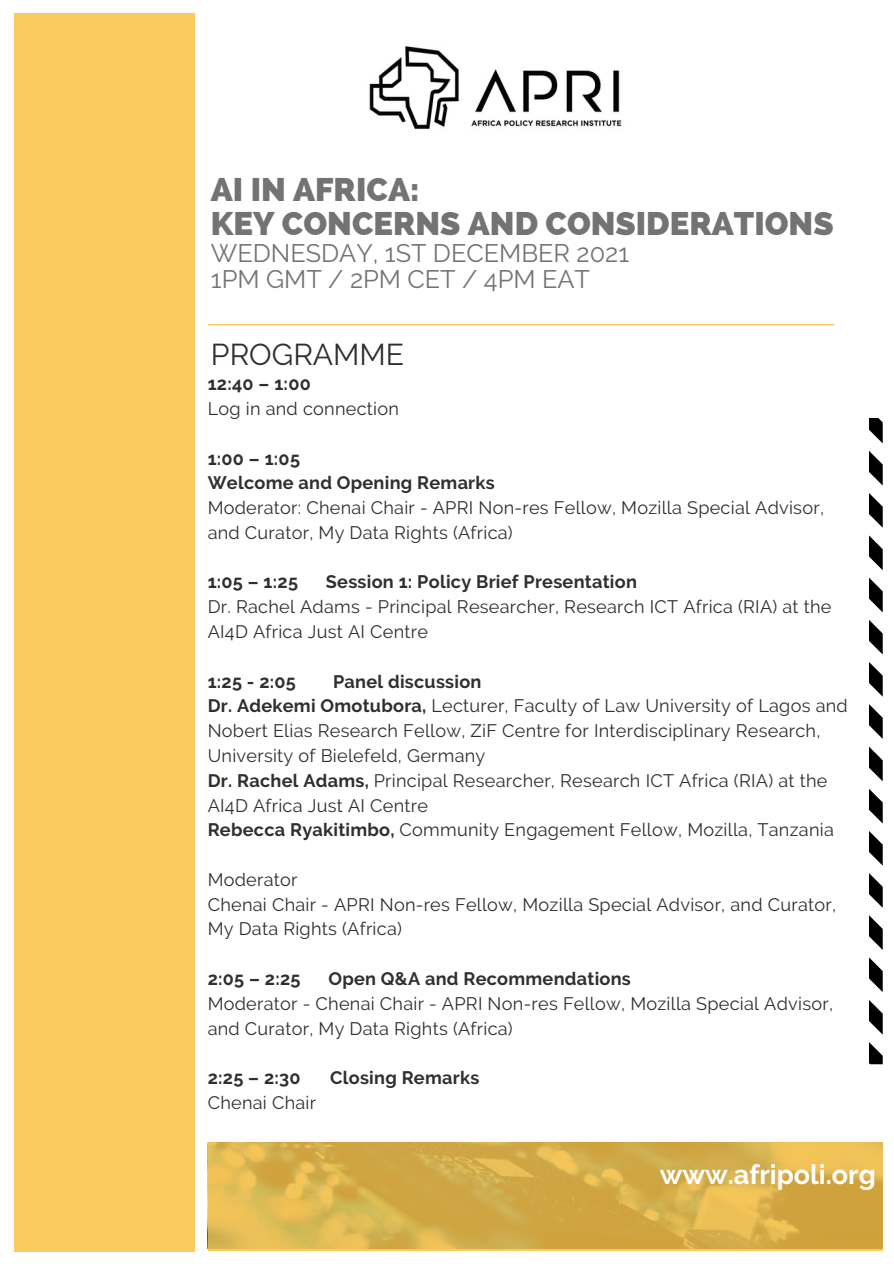
<style>
.page{position:relative;width:894px;height:1264px;background:#fff}
.page>*{position:absolute;margin:0;border:0;box-sizing:border-box;transform-origin:0 0}
.t1{font:800 32.85px "Raleway";color:#737373}
.t2{font:30px "Raleway";color:#2f2f2c}
.t3{font:700 27px "Raleway";color:#fff}
.t4{font:25.2px "Raleway";color:#737373}
.t5{font:18px/24.8px "Raleway";letter-spacing:.015em;color:#2f2f2c}
.t6{font:700 18px "Raleway";letter-spacing:.015em;color:#2f2f2c}
.s1{font-weight:700}
</style>
<div class="page">
<div style="left:14px;top:14px;width:181px;height:1237px;background:#fbcb60"></div>
<svg style="left:869px;top:418px;width:13px;height:646px"></svg>
<svg style="left:208px;top:1142px;width:674px;height:108px;background:#d8af4b"></svg>
<img style="left:369px;top:46px;width:253px;height:84px">
<hr style="left:208px;top:324px;width:625px;height:1px;background:#fabe39">
<p class="t1" style="left:211px;top:170px;width:210px">AI IN AFRICA:</p>
<p class="t1" style="left:211px;top:204px;width:624px">KEY CONCERNS AND CONSIDERATIONS</p>
<p class="t4" style="left:211px;top:238px;width:419px">WEDNESDAY, 1ST DECEMBER 2021</p>
<p class="t4" style="left:211px;top:264px;width:380px">1PM GMT / 2PM CET / 4PM EAT</p>
<p class="t2" style="left:211px;top:336px;width:195px">PROGRAMME</p>
<p class="t6" style="left:208px;top:373px;width:105px">12:40 – 1:00</p>
<p class="t5" style="left:208px;top:396px;width:193px">Log in and connection</p>
<p class="t6" style="left:208px;top:447px;width:94px">1:00 – 1:05</p>
<p class="t6" style="left:208px;top:472px;width:288px">Welcome and Opening Remarks</p>
<p class="t5" style="left:208px;top:495px;width:617px">Moderator: Chenai Chair - APRI Non-res Fellow, Mozilla Special Advisor, and Curator, My Data Rights (Africa)</p>
<p class="t6" style="left:208px;top:571px;width:92px">1:05 – 1:25</p>
<p class="t6" style="left:326px;top:571px;width:312px">Session 1: Policy Brief Presentation</p>
<p class="t5" style="left:208px;top:594px;width:625px">Dr. Rachel Adams - Principal Researcher, Research ICT Africa (RIA) at the<br>AI4D Africa Just AI Centre</p>
<p class="t6" style="left:208px;top:670px;width:90px">1:25 - 2:05</p>
<p class="t6" style="left:333px;top:670px;width:150px">Panel discussion</p>
<p class="t5" style="left:208px;top:693px;width:641px"><span class="s1">Dr. Adekemi Omotubora,</span> Lecturer, Faculty of Law University of Lagos and<br>Nobert Elias Research Fellow, ZiF Centre for Interdisciplinary Research,<br>University of Bielefeld, Germany</p>
<p class="t5" style="left:208px;top:768px;width:621px"><span class="s1">Dr. Rachel Adams,</span> Principal Researcher, Research ICT Africa (RIA) at the<br>AI4D Africa Just AI Centre</p>
<p class="t5" style="left:208px;top:817px;width:627px"><span class="s1">Rebecca Ryakitimbo,</span> Community Engagement Fellow, Mozilla, Tanzania</p>
<p class="t5" style="left:208px;top:867px;width:91px">Moderator</p>
<p class="t5" style="left:208px;top:891px;width:630px">Chenai Chair - APRI Non-res Fellow, Mozilla Special Advisor, and Curator,<br>My Data Rights (Africa)</p>
<p class="t6" style="left:208px;top:968px;width:94px">2:05 – 2:25</p>
<p class="t6" style="left:328px;top:968px;width:304px">Open Q&amp;A and Recommendations</p>
<p class="t5" style="left:208px;top:991px;width:626px">Moderator - Chenai Chair - APRI Non-res Fellow, Mozilla Special Advisor, and Curator, My Data Rights (Africa)</p>
<p class="t6" style="left:208px;top:1067px;width:94px">2:25 – 2:30</p>
<p class="t6" style="left:330px;top:1067px;width:151px">Closing Remarks</p>
<p class="t5" style="left:208px;top:1090px;width:110px">Chenai Chair</p>
<p class="t3" style="left:659px;top:1159px;width:217px">www.afripoli.org</p>
</div>
